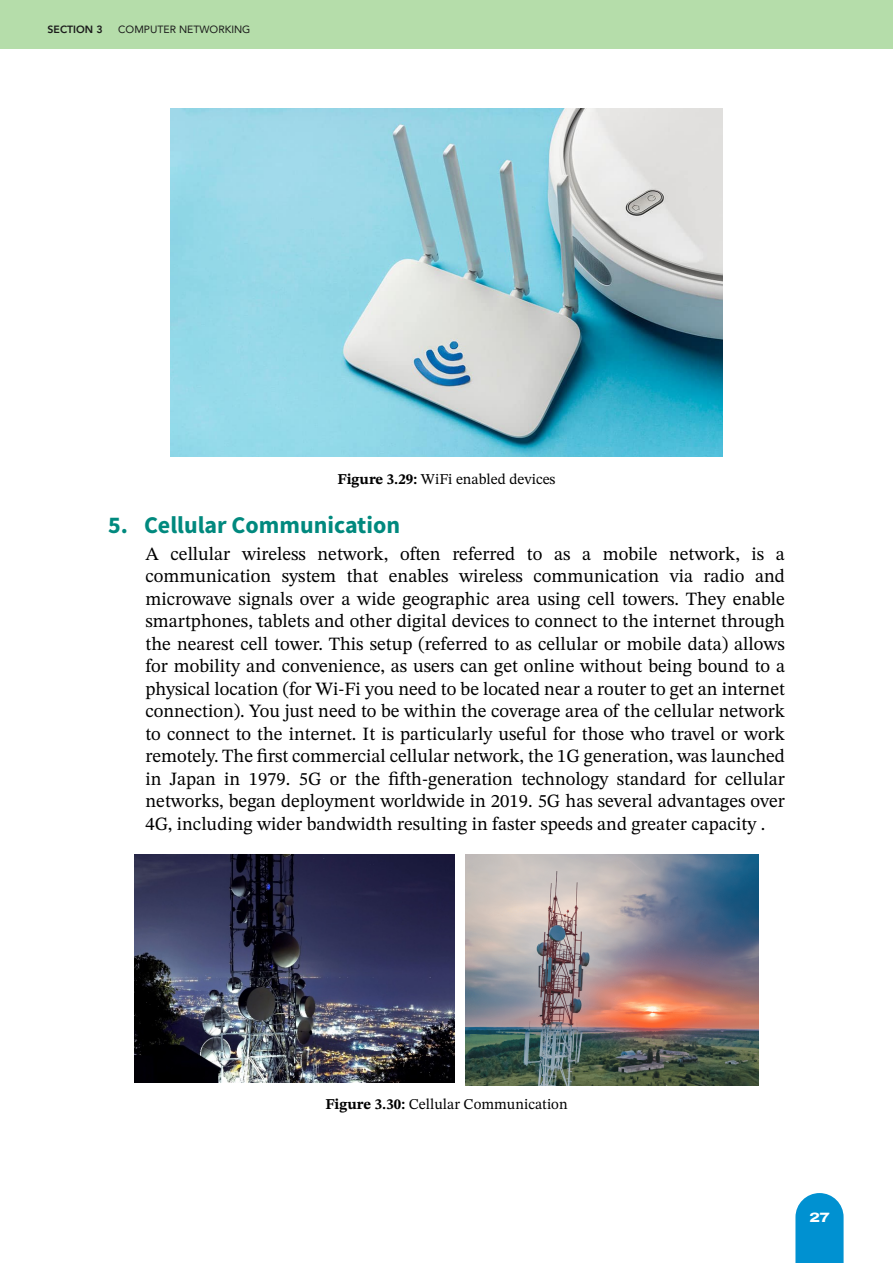
<style>
.page{position:relative;width:893px;height:1263px;background:#fff}
.page>*{position:absolute;margin:0;border:0;box-sizing:border-box;transform-origin:0 0}
.t1{font:700 24px "Source Sans Pro";color:#00897e}
.t2{font:18.75px/22.5px "STIX Two Text";color:#000;text-align:justify}
.t3{font:15px "STIX Two Text";color:#000}
.t4{font:800 13.5px "Archivo Expanded";color:#fff}
.t5{font:10.5px "Avenir";color:#1a1a1a}
.t6{font:800 10.5px "Avenir";color:#1a1a1a}
.s1{font-weight:700}
</style>
<div class="page">
<div style="left:0;top:0;width:893px;height:49px;background:#b5ddaa"></div>
<svg style="left:795px;top:1193px;width:49px;height:70px;background:#179bd5"></svg>
<img style="left:170px;top:108px;width:553px;height:348px">
<img style="left:135px;top:855px;width:320px;height:228px">
<img style="left:465px;top:855px;width:294px;height:231px">
<p class="t6" style="left:48px;top:21px;width:57px">SECTION 3</p>
<p class="t5" style="left:118px;top:21px;width:134px">COMPUTER NETWORKING</p>
<p class="t3" style="left:337px;top:468px;width:220px"><span class="s1">Figure 3.29:</span> WiFi enabled devices</p>
<p class="t1" style="left:108px;top:509px;width:294px">5. Cellular Communication</p>
<p class="t2" style="left:146px;top:542px;width:641px">A cellular wireless network, often referred to as a mobile network, is a communication system that enables wireless communication via radio and microwave signals over a wide geographic area using cell towers. They enable smartphones, tablets and other digital devices to connect to the internet through the nearest cell tower. This setup (referred to as cellular or mobile data) allows for mobility and convenience, as users can get online without being bound to a physical location (for Wi-Fi you need to be located near a router to get an internet connection). You just need to be within the coverage area of the cellular network to connect to the internet. It is particularly useful for those who travel or work remotely. The first commercial cellular network, the 1G generation, was launched in Japan in 1979. 5G or the fifth-generation technology standard for cellular networks, began deployment worldwide in 2019. 5G has several advantages over 4G, including wider bandwidth resulting in faster speeds and greater capacity .</p>
<p class="t3" style="left:325px;top:1093px;width:244px"><span class="s1">Figure 3.30:</span> Cellular Communication</p>
<p class="t4" style="left:809px;top:1207px;width:22px">27</p>
</div>
